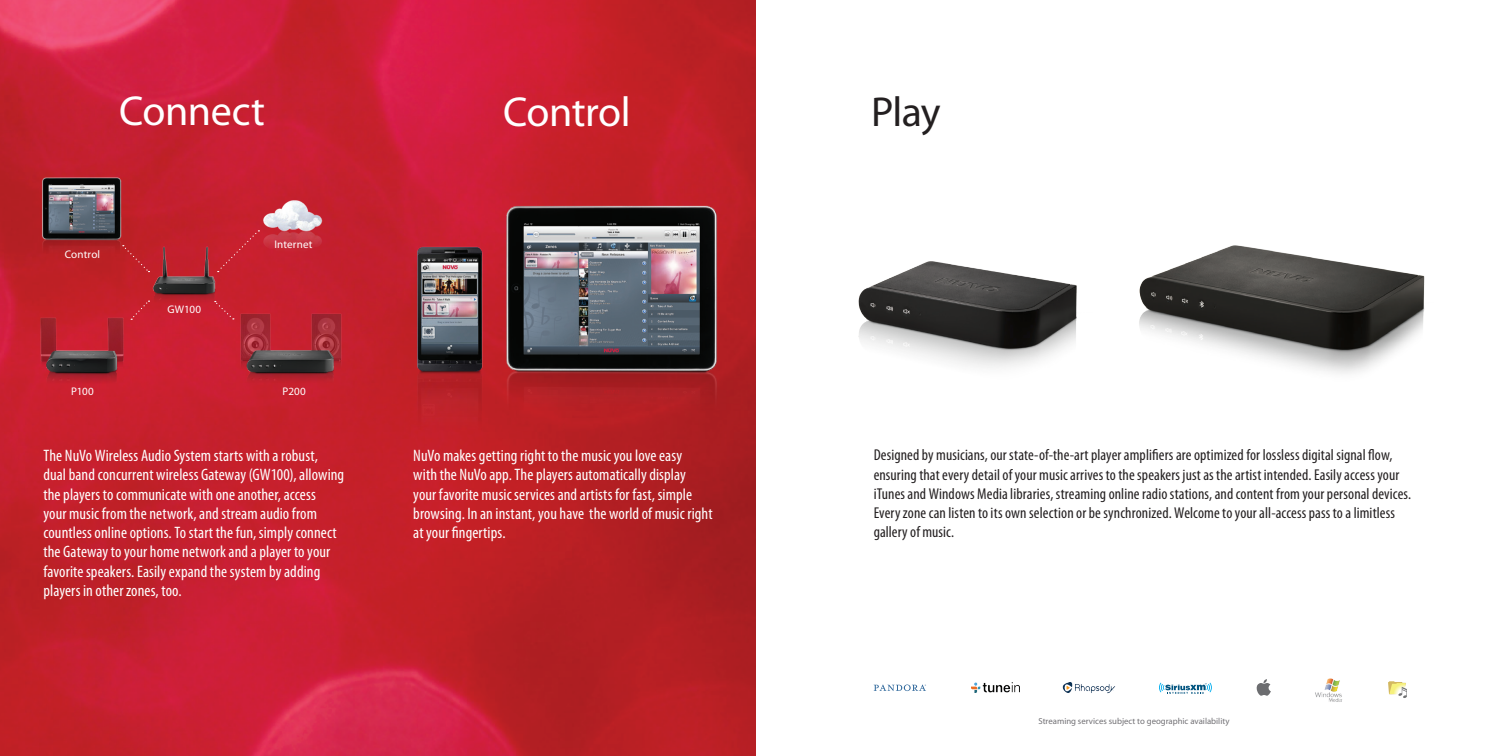
<style>
.page{position:relative;width:1512px;height:756px;background:#fff}
.page>*{position:absolute;margin:0;border:0;box-sizing:border-box;transform-origin:0 0}
.t1{font:42px "Myriad Pro";letter-spacing:-.01em;color:#fff}
.t2{font:42px "Myriad Pro";color:#231f20}
.t3{font:condensed 16.62px/19.2px "Myriad Pro";letter-spacing:.005em;color:#fff}
.t4{font:condensed 15.75px/19.2px "Myriad Pro";letter-spacing:.005em;color:#231f20}
.t5{font:11.03px "Myriad Pro";letter-spacing:.015em;color:#fff}
.t6{font:8.75px "Myriad Pro";color:#717074}
</style>
<div class="page">
<img style="left:0;top:0;width:756px;height:756px">
<img style="left:858px;top:261px;width:219px;height:107px">
<img style="left:1139px;top:245px;width:286px;height:129px">
<img style="left:395px;top:234px;width:107px;height:212px">
<img style="left:484px;top:199px;width:253px;height:217px">
<img style="left:25px;top:159px;width:325px;height:252px">
<svg style="left:123px;top:245px;width:27px;height:27px"></svg>
<div style="left:217px;top:230px;width:42px;height:42px;background:#c8202f"></div>
<svg style="left:131px;top:301px;width:19px;height:19px"></svg>
<svg style="left:214px;top:301px;width:20px;height:18px"></svg>
<svg style="left:874px;top:684px;width:52px;height:7px"></svg>
<svg style="left:1159px;top:683px;width:53px;height:11px"></svg>
<svg style="left:1388px;top:681px;width:19px;height:17px"></svg>
<svg style="left:1256px;top:679px;width:15px;height:17px"></svg>
<img style="left:1315px;top:678px;width:27px;height:24px">
<img style="left:1063px;top:683px;width:52px;height:10px">
<img style="left:971px;top:682px;width:49px;height:11px">
<h1 class="t1" style="left:119px;top:85px;width:147px">Connect</h1>
<h1 class="t1" style="left:503px;top:86px;width:129px">Control</h1>
<h1 class="t2" style="left:871px;top:86px;width:71px">Play</h1>
<p class="t5" style="left:65px;top:247px;width:37px">Control</p>
<p class="t5" style="left:168px;top:303px;width:35px">GW100</p>
<p class="t5" style="left:274px;top:238px;width:40px">Internet</p>
<p class="t5" style="left:71px;top:384px;width:24px">P100</p>
<p class="t5" style="left:283px;top:384px;width:25px">P200</p>
<p class="t3" style="left:43px;top:446px;width:302px">The NuVo Wireless Audio System starts with a robust, dual band concurrent wireless Gateway (GW100), allowing the players to communicate with one another, access<br>your music from the network, and stream audio from countless online options. To start the fun, simply connect the Gateway to your home network and a player to your favorite speakers. Easily expand the system by adding players in other zones, too.</p>
<p class="t3" style="left:413px;top:446px;width:301px">NuVo makes getting right to the music you love easy<br>with the NuVo app. The players automatically display your favorite music services and artists for fast, simple browsing. In an instant, you have the world of music right at your fingertips.</p>
<p class="t4" style="left:874px;top:445px;width:539px">Designed by musicians, our state-of-the-art player amplifiers are optimized for lossless digital signal flow, ensuring that every detail of your music arrives to the speakers just as the artist intended. Easily access your iTunes and Windows Media libraries, streaming online radio stations, and content from your personal devices.<br>Every zone can listen to its own selection or be synchronized. Welcome to your all-access pass to a limitless gallery of music.</p>
<p class="t6" style="left:1038px;top:716px;width:193px">Streaming services subject to geographic availability</p>
</div>
